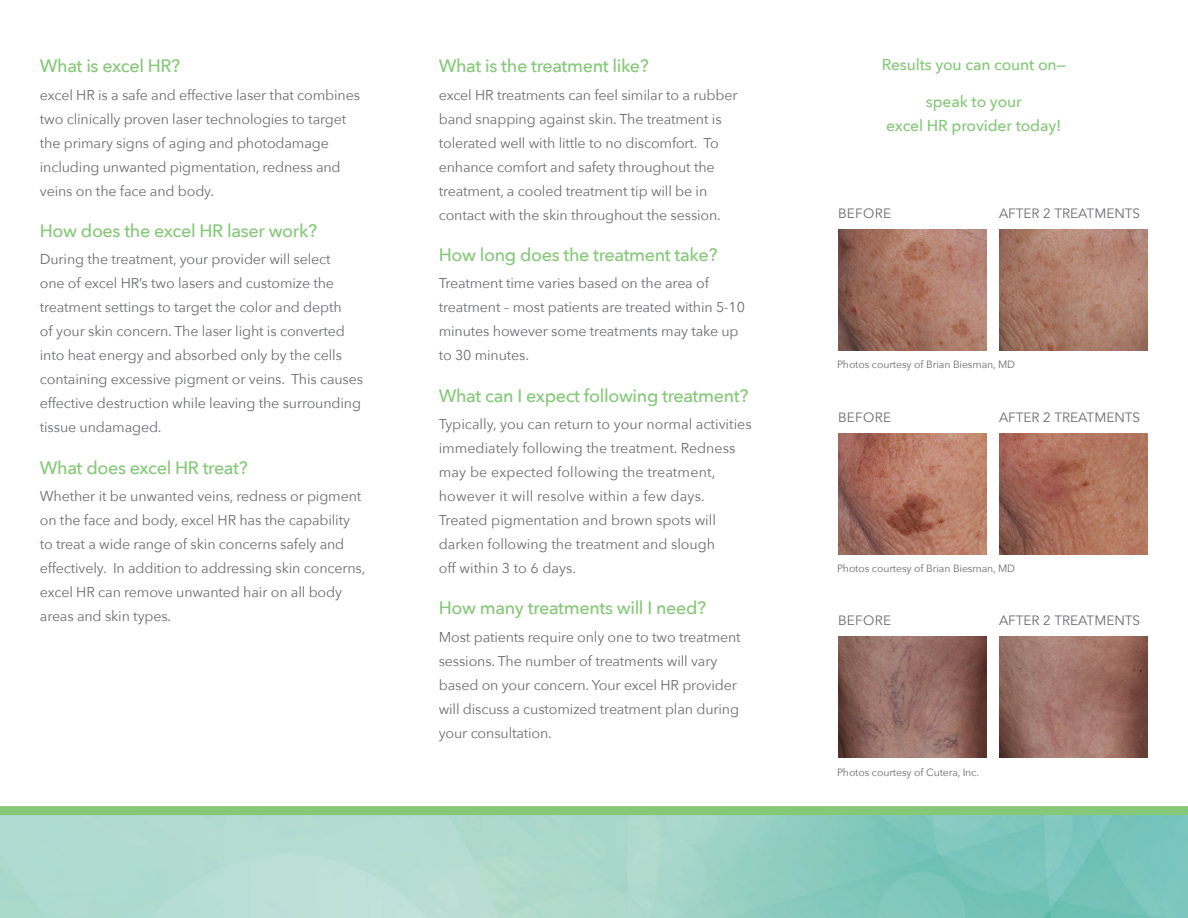
<style>
.page{position:relative;width:1188px;height:918px;background:#fff}
.page>*{position:absolute;margin:0;border:0;box-sizing:border-box;transform-origin:0 0}
.Subhead{font:500 18px "Avenir Next";letter-spacing:-.02em;color:#85c878}
.intro_text{font:500 15.75px/24px "Avenir Next";letter-spacing:-.01em;color:#85c878;text-align:center}
.text{font:500 15.75px "Avenir Next";letter-spacing:-.01em;color:#85c878}
.text-2{font:14.25px/24px "Avenir Next";letter-spacing:-.01em;color:#6c6d70}
.Subhead-2{font:14.25px/24px "Avenir Next";letter-spacing:-.01em;color:#6c6d70}
.CALL-OUT{font:13.5px "Avenir";color:#6c6d70}
.footnote{font:10.5px "Avenir Next";letter-spacing:-.01em;color:#6c6d70}
</style>
<div class="page">
<img style="left:0;top:815px;width:1188px;height:103px">
<div style="left:0;top:806px;width:1188px;height:9px;background:#85c878"></div>
<img style="left:999px;top:229px;width:149px;height:122px">
<img style="left:838px;top:229px;width:149px;height:122px">
<img style="left:999px;top:433px;width:149px;height:122px">
<img style="left:838px;top:433px;width:149px;height:122px">
<img style="left:999px;top:636px;width:149px;height:122px">
<img style="left:838px;top:636px;width:149px;height:122px">
<p class="Subhead" style="left:40px;top:50px;width:142px">What is excel HR?</p>
<p class="Subhead-2" style="left:40px;top:82px;width:322px">excel HR is a safe and effective laser that combines two clinically proven laser technologies to target the primary signs of aging and photodamage including unwanted pigmentation, redness and veins on the face and body.</p>
<p class="Subhead" style="left:40px;top:215px;width:279px">How does the excel HR laser work?</p>
<p class="text-2" style="left:40px;top:247px;width:325px">During the treatment, your provider will select<br>one of excel HR’s two lasers and customize the treatment settings to target the color and depth<br>of your skin concern. The laser light is converted into heat energy and absorbed only by the cells containing excessive pigment or veins. This causes effective destruction while leaving the surrounding tissue undamaged.</p>
<p class="Subhead" style="left:40px;top:452px;width:209px">What does excel HR treat?</p>
<p class="text-2" style="left:40px;top:483px;width:327px">Whether it be unwanted veins, redness or pigment on the face and body, excel HR has the capability to treat a wide range of skin concerns safely and effectively. In addition to addressing skin concerns, excel HR can remove unwanted hair on all body areas and skin types.</p>
<p class="Subhead" style="left:439px;top:50px;width:212px">What is the treatment like?</p>
<p class="text-2" style="left:439px;top:82px;width:300px">excel HR treatments can feel similar to a rubber band snapping against skin. The treatment is tolerated well with little to no discomfort. To enhance comfort and safety throughout the treatment, a cooled treatment tip will be in contact with the skin throughout the session.</p>
<p class="Subhead" style="left:439px;top:239px;width:280px">How long does the treatment take?</p>
<p class="text-2" style="left:439px;top:271px;width:308px">Treatment time varies based on the area of treatment – most patients are treated within 5-10 minutes however some treatments may take up to 30 minutes.</p>
<p class="Subhead" style="left:439px;top:380px;width:311px">What can I expect following treatment?</p>
<p class="text-2" style="left:439px;top:411px;width:315px">Typically, you can return to your normal activities immediately following the treatment. Redness may be expected following the treatment, however it will resolve within a few days.<br>Treated pigmentation and brown spots will darken following the treatment and slough<br>off within 3 to 6 days.</p>
<p class="Subhead" style="left:439px;top:593px;width:269px">How many treatments will I need?</p>
<p class="text-2" style="left:439px;top:624px;width:304px">Most patients require only one to two treatment sessions. The number of treatments will vary based on your concern. Your excel HR provider will discuss a customized treatment plan during your consultation.</p>
<p class="text" style="left:882px;top:51px;width:186px">Results you can count on—</p>
<p class="intro_text" style="left:886px;top:89px;width:177px">speak to your<br>excel HR provider today!</p>
<p class="CALL-OUT" style="left:838px;top:205px;width:54px">BEFORE</p>
<p class="CALL-OUT" style="left:999px;top:205px;width:143px">AFTER 2 TREATMENTS</p>
<p class="footnote" style="left:837px;top:355px;width:180px">Photos courtesy of Brian Biesman, MD</p>
<p class="CALL-OUT" style="left:838px;top:409px;width:54px">BEFORE</p>
<p class="CALL-OUT" style="left:999px;top:409px;width:143px">AFTER 2 TREATMENTS</p>
<p class="footnote" style="left:837px;top:560px;width:180px">Photos courtesy of Brian Biesman, MD</p>
<p class="CALL-OUT" style="left:838px;top:612px;width:54px">BEFORE</p>
<p class="CALL-OUT" style="left:999px;top:612px;width:143px">AFTER 2 TREATMENTS</p>
<p class="footnote" style="left:837px;top:764px;width:144px">Photos courtesy of Cutera, Inc.</p>
</div>
